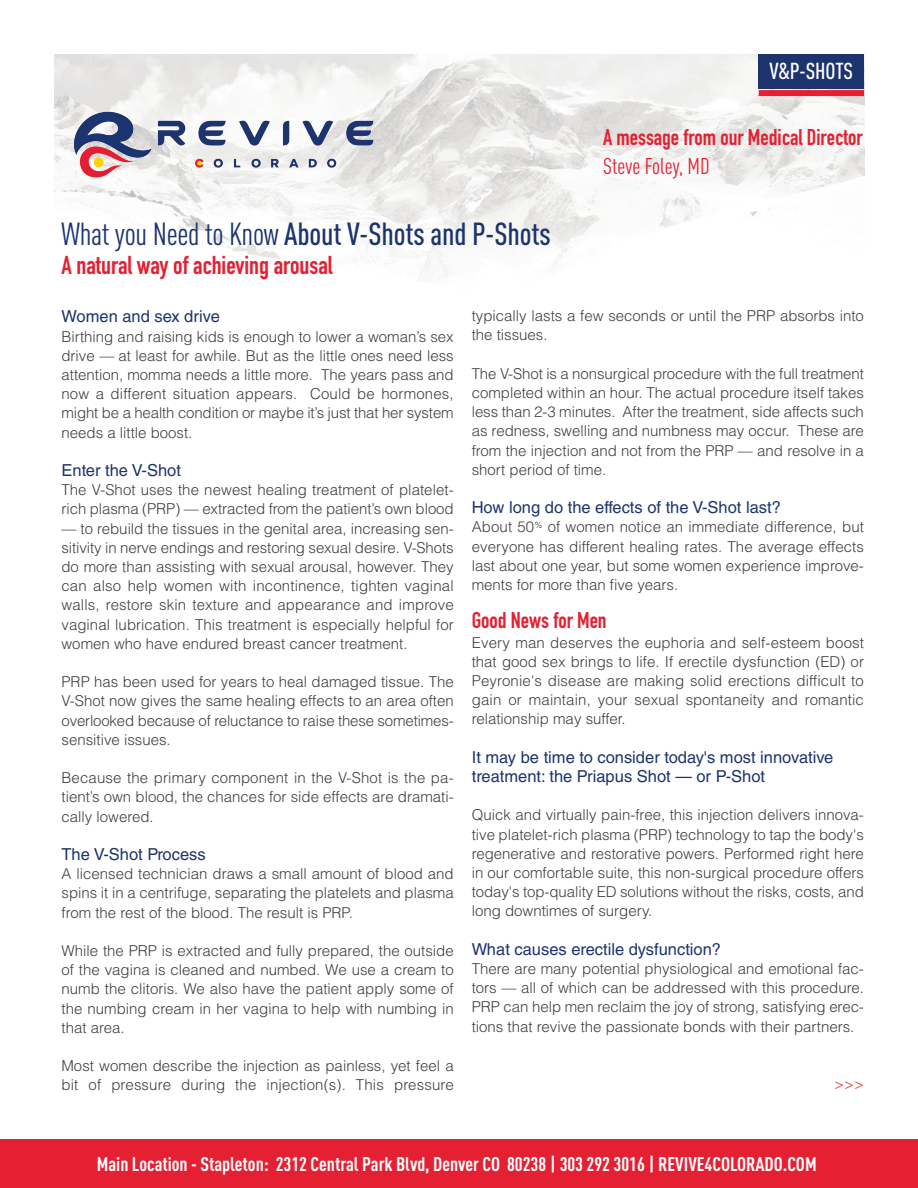
<style>
.page{position:relative;width:918px;height:1188px;background:#fff}
.page>*{position:absolute;margin:0;border:0;box-sizing:border-box;transform-origin:0 0}
.t1{font:500 31.5px "DIN Cond";letter-spacing:-.005em;color:#1c336e}
.t2{font:700 25.5px "DIN Condensed";color:#e42032}
.t3{font:500 22.8px "DIN Cond";letter-spacing:-.005em;color:#fff}
.t4{font:700 22.5px "DIN Condensed";color:#e42032}
.t5{font:22.5px "DIN Cond";color:#e42032}
.t6{font:700 19.5px "DIN Cond";color:#fff}
.t7{font:16.5px/19.2px "Helvetica LT Std";color:#1c336e}
.t8{font:300 15px/19.2px "Helvetica LT Std";color:#3e3e3f;text-align:justify}
.t9{font:300 15px "Helvetica LT Std";color:#e6413f}
.s1{font-weight:400}
</style>
<div class="page">
<div style="left:0;top:1140px;width:918px;height:48px;background:#e42032"></div>
<img style="left:54px;top:54px;width:810px;height:223px">
<img style="left:54px;top:90px;width:337px;height:127px">
<div style="left:759px;top:54px;width:105px;height:35px;background:#1c336e"></div>
<div style="left:759px;top:90px;width:105px;height:6px;background:#e42032"></div>
<p class="t3" style="left:770px;top:58px;width:85px">V&amp;P-SHOTS</p>
<p class="t1" style="left:62px;top:216px;width:491px"><span class="s1">What you Need to Know</span> About V-Shots and P-Shots</p>
<p class="t2" style="left:62px;top:256px;width:273px">A natural way of achieving arousal</p>
<p class="t4" style="left:603px;top:129px;width:261px">A message from our Medical Director</p>
<p class="t5" style="left:603px;top:153px;width:108px">Steve Foley, MD</p>
<p class="t7" style="left:62px;top:309px;width:160px">Women and sex drive</p>
<p class="t8" style="left:62px;top:328px;width:394px">Birthing and raising kids is enough to lower a woman’s sex drive — at least for awhile. But as the little ones need less attention, momma needs a little more. The years pass and now a different situation appears. Could be hormones, might be a health condition or maybe it’s just that her system needs a little boost.</p>
<p class="t7" style="left:62px;top:462px;width:121px">Enter the V-Shot</p>
<p class="t8" style="left:62px;top:482px;width:394px">The V-Shot uses the newest healing treatment of platelet&shy;rich plasma (PRP) — extracted from the patient’s own blood</p>
<p class="t8" style="left:62px;top:520px;width:394px">— to rebuild the tissues in the genital area, increasing sen&shy;sitivity in nerve endings and restoring sexual desire. V-Shots do more than assisting with sexual arousal, however. They can also help women with incontinence, tighten vaginal walls, restore skin texture and appearance and improve vaginal lubrication. This treatment is especially helpful for women who have endured breast cancer treatment.</p>
<p class="t8" style="left:62px;top:674px;width:394px">PRP has been used for years to heal damaged tissue. The V-Shot now gives the same healing effects to an area often overlooked because of reluctance to raise these sometimes&shy;sensitive issues.</p>
<p class="t8" style="left:62px;top:770px;width:394px">Because the primary component in the V-Shot is the pa&shy;tient’s own blood, the chances for side effects are dramati&shy;cally lowered.</p>
<p class="t7" style="left:62px;top:846px;width:146px">The V-Shot Process</p>
<p class="t8" style="left:62px;top:866px;width:394px">A licensed technician draws a small amount of blood and spins it in a centrifuge, separating the platelets and plasma from the rest of the blood. The result is PRP.</p>
<p class="t8" style="left:62px;top:943px;width:394px">While the PRP is extracted and fully prepared, the outside of the vagina is cleaned and numbed. We use a cream to numb the clitoris. We also have the patient apply some of the numbing cream in her vagina to help with numbing in that area.</p>
<p class="t8" style="left:62px;top:1058px;width:394px">Most women describe the injection as painless, yet feel a bit of pressure during the injection(s). This pressure</p>
<p class="t8" style="left:472px;top:308px;width:394px">typically lasts a few seconds or until the PRP absorbs into the tissues.</p>
<p class="t8" style="left:472px;top:365px;width:394px">The V-Shot is a nonsurgical procedure with the full treatment completed within an hour. The actual procedure itself takes less than 2-3 minutes. After the treatment, side affects such as redness, swelling and numbness may occur. These are from the injection and not from the PRP — and resolve in a short period of time.</p>
<p class="t7" style="left:472px;top:500px;width:311px">How long do the effects of the V-Shot last?</p>
<p class="t8" style="left:472px;top:519px;width:394px">About 50<sup>%</sup> of women notice an immediate difference, but everyone has different healing rates. The average effects last about one year, but some women experience improve&shy;ments for more than five years.</p>
<p class="t4" style="left:472px;top:612px;width:136px">Good News for Men</p>
<p class="t8" style="left:472px;top:634px;width:394px">Every man deserves the euphoria and self-esteem boost that good sex brings to life. If erectile dysfunction (ED) or Peyronie's disease are making solid erections difficult to gain or maintain, your sexual spontaneity and romantic relationship may suffer.</p>
<p class="t7" style="left:472px;top:749px;width:363px">It may be time to consider today's most innovative treatment: the Priapus Shot — or P-Shot</p>
<p class="t8" style="left:472px;top:807px;width:394px">Quick and virtually pain-free, this injection delivers innova&shy;tive platelet-rich plasma (PRP) technology to tap the body's regenerative and restorative powers. Performed right here in our comfortable suite, this non-surgical procedure offers today's top-quality ED solutions without the risks, costs, and long downtimes of surgery.</p>
<p class="t7" style="left:472px;top:941px;width:251px">What causes erectile dysfunction?</p>
<p class="t8" style="left:472px;top:961px;width:394px">There are many potential physiological and emotional fac&shy;tors — all of which can be addressed with this procedure.<br>PRP can help men reclaim the joy of strong, satisfying erec&shy;tions that revive the passionate bonds with their partners.</p>
<p class="t9" style="left:834px;top:1078px;width:31px">&gt;&gt;&gt;</p>
<p class="t6" style="left:97px;top:1153px;width:721px">Main Location - Stapleton: 2312 Central Park Blvd, Denver CO 80238 | 303 292 3016 | REVIVE4COLORADO.COM</p>
</div>
